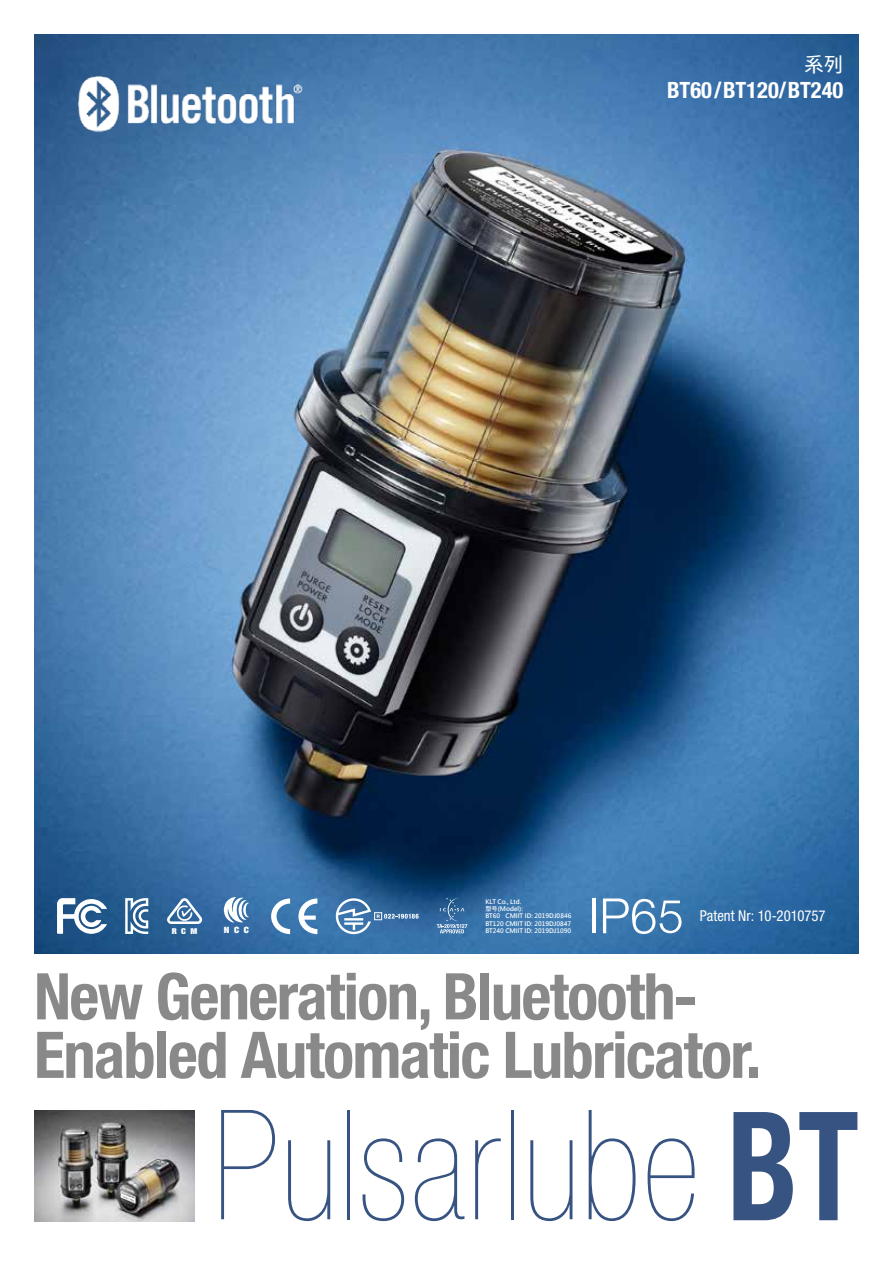
<style>
.page{position:relative;width:893px;height:1263px;background:#fff}
.page>*{position:absolute;margin:0;border:0;box-sizing:border-box;transform-origin:0 0}
.t1{font:200 condensed 153px "Helvetica Neue LT Std";letter-spacing:.01em;color:#375382;scale:.96 1}
.t2{font:700 condensed 64.5px/58.5px "Helvetica Neue LT Std";letter-spacing:-.025em;color:#898989}
.t3{font:700 condensed 22.5px "Helvetica Neue LT Std";color:#fff}
.t4{font:19.5px "Yoon Gothic Pro 755";color:#fff}
.t5{font:condensed 15px "Helvetica Neue LT Std";color:#fff}
.t6{font:900 condensed 8.7px "Helvetica Neue LT Std";color:#fff;scale:1.1 1}
.t7{font:900 condensed 8.1px "Helvetica Neue LT Std";color:#fff;scale:1.1 1}
.t8{font:700 6.15px/7.4px "Microsoft Jheng Hei";color:#fff}
.s1{font-weight:700;font-size:151.5px}
</style>
<div class="page">
<img style="left:34px;top:35px;width:825px;height:918px">
<svg style="left:125px;top:898px;width:23px;height:36px"></svg>
<svg style="left:271px;top:898px;width:19px;height:36px"></svg>
<svg style="left:298px;top:898px;width:19px;height:36px"></svg>
<svg style="left:57px;top:898px;width:50px;height:36px"></svg>
<svg style="left:166px;top:898px;width:36px;height:26px"></svg>
<svg style="left:224px;top:897px;width:25px;height:26px"></svg>
<hr style="left:592px;top:898px;width:4px;height:35px;background:#fff">
<svg style="left:603px;top:898px;width:78px;height:36px"></svg>
<svg style="left:437px;top:898px;width:30px;height:35px"></svg>
<svg style="left:336px;top:898px;width:83px;height:36px"></svg>
<img style="left:34px;top:1110px;width:161px;height:111px">
<img style="left:75px;top:57px;width:231px;height:92px">
<h3 class="t4" style="left:804px;top:51px;width:40px">系列</h3>
<h3 class="t3" style="left:667px;top:77px;width:178px">BT60/BT120/BT240</h3>
<h3 class="t7" style="left:172px;top:926px;width:25px">RCM</h3>
<h3 class="t6" style="left:224px;top:924px;width:24px">NCC</h3>
<p class="t8" style="left:485px;top:898px;width:87px">KLT Co., Ltd.<br>型号(Model):<br>BT60 CMIIT ID: 2019DJ0846<br>BT120 CMIIT ID: 2019DJ0847<br>BT240 CMIIT ID: 2019DJ1090</p>
<h3 class="t5" style="left:700px;top:907px;width:127px">Patent Nr: 10-2010757</h3>
<h2 class="t2" style="left:34px;top:966px;width:728px">New Generation, Bluetooth-<br>Enabled Automatic Lubricator.</h2>
<h1 class="t1" style="left:213px;top:1082px;width:675px">Pulsarlube <span class="s1">BT</span></h1>
</div>
